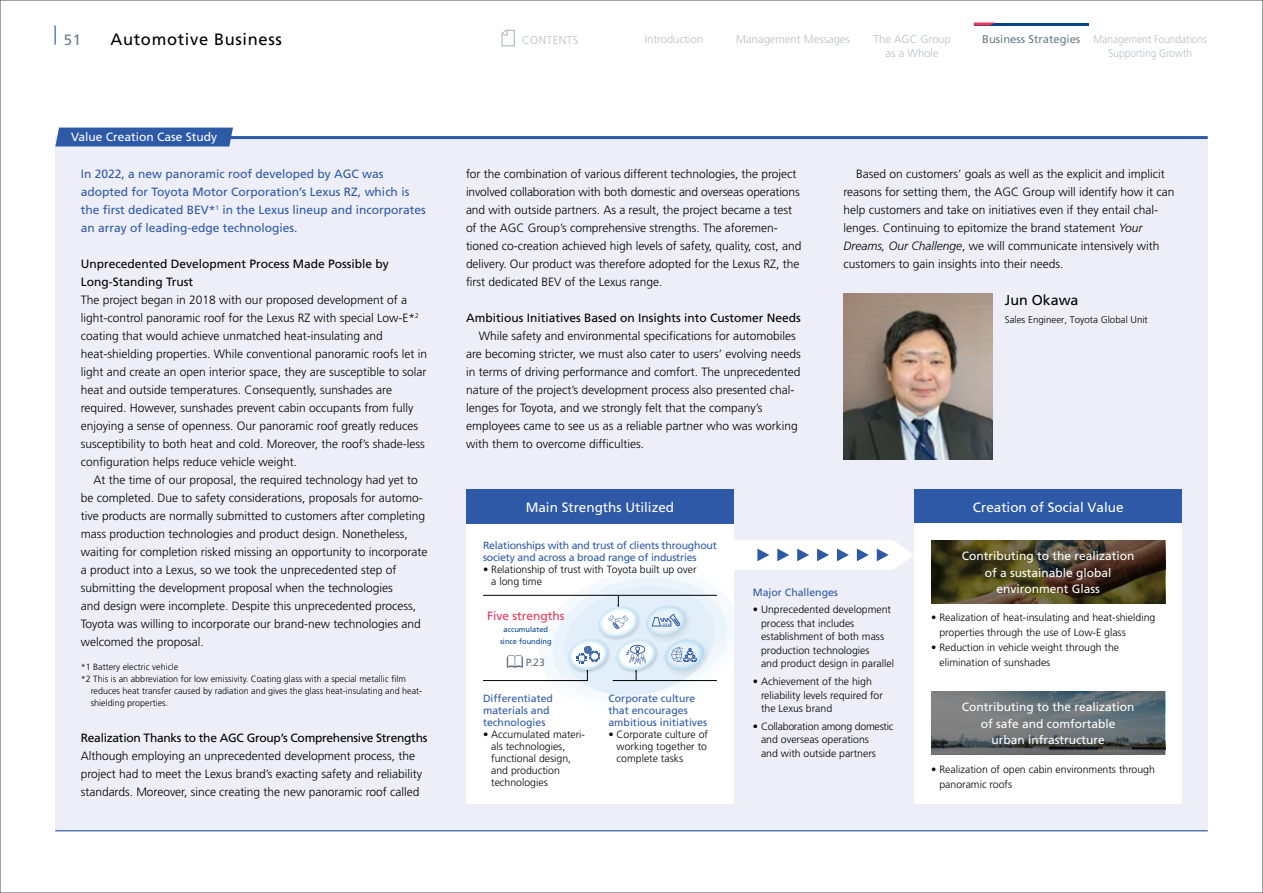
<style>
.page{position:relative;width:1263px;height:893px;background:#fff}
.page>*{position:absolute;margin:0;border:0;box-sizing:border-box;transform-origin:0 0}
.t1{font:16.5px "Frutiger LT Std";letter-spacing:.04em;color:#000}
.t2{font:15px "Frutiger LT Std";color:#6b7d87}
.t3{font:14.25px "Frutiger LT Std";color:#000}
.t4{font:13.5px "Frutiger LT Std";color:#fff}
.t5{font:300 12px/18px "Frutiger LT Std";color:#000}
.t6{font:12px/18px "Frutiger LT Std";color:#2e59a7}
.t7{font:12px/16.5px "Frutiger LT Std";color:#fff;text-align:center}
.t8{font:12px/18px "Frutiger LT Std";color:#000}
.t9{font:12px "Frutiger LT Std";letter-spacing:-.02em;color:#000}
.t10{font:12px "Frutiger LT Std";color:#e73656}
.t11{font:300 11.25px/13.5px "Frutiger LT Std";color:#b5c1c8;scale:.9 1}
.t12{font:300 11.25px/13.5px "Frutiger LT Std";color:#b5c1c8;text-align:center}
.t13{font:300 11.25px "Frutiger LT Std";letter-spacing:.04em;color:#b5c1c8}
.t14{font:300 10.5px/13.5px "Frutiger LT Std";color:#000}
.t15{font:10.5px/12px "Frutiger LT Std";color:#2e59a7}
.t16{font:10.5px/12px "Frutiger LT Std";letter-spacing:-.02em;color:#2e59a7}
.t17{font:10.5px "Frutiger LT Std";color:#62747e}
.t18{font:300 9.75px "Frutiger LT Std";color:#000}
.t19{font:300 9px "Frutiger LT Std";color:#000}
.t20{font:7.5px/12px "Frutiger LT Std";color:#00428e;text-align:center}
.s1{font-weight:400;color:#6b7d87}
.s2{font-style:italic}
</style>
<div class="page">
<div style="left:55px;top:136px;width:1153px;height:695px;background:#edeef7"></div>
<hr style="left:221px;top:136px;width:987px;height:3px;background:#2e59a7">
<hr style="left:55px;top:830px;width:1153px;height:1px;background:#2e59a7">
<div style="left:914px;top:489px;width:268px;height:34px;background:#2e59a7"></div>
<div style="left:914px;top:523px;width:268px;height:281px;background:#fff"></div>
<img style="left:843px;top:293px;width:149px;height:166px">
<div style="left:55px;top:128px;width:178px;height:18px;background:#2e59a7"></div>
<svg style="left:55px;top:26px;width:1px;height:19px"></svg>
<hr style="left:974px;top:23px;width:115px;height:3px;background:#00428e">
<svg style="left:974px;top:23px;width:20px;height:3px"></svg>
<svg style="left:501px;top:29px;width:14px;height:18px"></svg>
<div style="left:466px;top:523px;width:268px;height:281px;background:#fff"></div>
<div style="left:466px;top:489px;width:268px;height:34px;background:#2e59a7"></div>
<img style="left:931px;top:540px;width:234px;height:64px">
<img style="left:931px;top:691px;width:234px;height:64px">
<svg style="left:483px;top:540px;width:431px;height:156px"></svg>
<h1 class="t1" style="left:111px;top:30px;width:173px">Automotive Business</h1>
<p class="t13" style="left:522px;top:34px;width:58px">CONTENTS</p>
<p class="t12" style="left:645px;top:33px;width:60px">Introduction</p>
<p class="t12" style="left:736px;top:33px;width:115px">Management Messages</p>
<p class="t2" style="left:64px;top:31px;width:19px">51</p>
<p class="t12" style="left:873px;top:33px;width:79px">The AGC Group as a Whole</p>
<p class="t11" style="left:1108px;top:33px;width:111px;text-indent:-126px"><span class="s1">Business Strategies</span> Management Foundations<br>Supporting Growth</p>
<p class="t7" style="left:71px;top:128px;width:148px">Value Creation Case Study</p>
<p class="t6" style="left:81px;top:165px;width:347px">In 2022, a new panoramic roof developed by AGC was adopted for Toyota Motor Corporation’s Lexus RZ, which is the first dedicated BEV*<sup>1</sup> in the Lexus lineup and incorporates an array of leading-edge technologies.</p>
<p class="t8" style="left:81px;top:255px;width:310px">Unprecedented Development Process Made Possible by<br>Long-Standing Trust</p>
<p class="t5" style="left:81px;top:291px;width:348px">The project began in 2018 with our proposed development of a light-control panoramic roof for the Lexus RZ with special Low-E*<sup>2 </sup>coating that would achieve unmatched heat-insulating and heat-shielding properties. While conventional panoramic roofs let in light and create an open interior space, they are susceptible to solar heat and outside temperatures. Consequently, sunshades are required. However, sunshades prevent cabin occupants from fully enjoying a sense of openness. Our panoramic roof greatly reduces susceptibility to both heat and cold. Moreover, the roof’s shade-less configuration helps reduce vehicle weight.</p>
<p class="t5" style="left:81px;top:471px;width:348px;text-indent:13px">At the time of our proposal, the required technology had yet to be completed. Due to safety considerations, proposals for automo&shy;tive products are normally submitted to customers after completing mass production technologies and product design. Nonetheless, waiting for completion risked missing an opportunity to incorporate a product into a Lexus, so we took the unprecedented step of submitting the development proposal when the technologies<br>and design were incomplete. Despite this unprecedented process, Toyota was willing to incorporate our brand-new technologies and welcomed the proposal.</p>
<p class="t19" style="left:81px;top:662px;width:99px">*1 Battery electric vehicle</p>
<p class="t19" style="left:81px;top:674px;width:327px">*2 This is an abbreviation for low emissivity. Coating glass with a special metallic film</p>
<p class="t19" style="left:91px;top:686px;width:333px">reduces heat transfer caused by radiation and gives the glass heat-insulating and heat-</p>
<p class="t19" style="left:91px;top:698px;width:79px">shielding properties.</p>
<p class="t9" style="left:81px;top:731px;width:348px">Realization Thanks to the AGC Group’s Comprehensive Strengths</p>
<p class="t5" style="left:81px;top:747px;width:343px">Although employing an unprecedented development process, the project had to meet the Lexus brand’s exacting safety and reliability standards. Moreover, since creating the new panoramic roof called</p>
<p class="t5" style="left:466px;top:165px;width:337px">for the combination of various different technologies, the project involved collaboration with both domestic and overseas operations and with outside partners. As a result, the project became a test of the AGC Group’s comprehensive strengths. The aforemen&shy;tioned co-creation achieved high levels of safety, quality, cost, and delivery. Our product was therefore adopted for the Lexus RZ, the first dedicated BEV of the Lexus range.</p>
<p class="t8" style="left:466px;top:309px;width:336px">Ambitious Initiatives Based on Insights into Customer Needs</p>
<p class="t5" style="left:466px;top:327px;width:336px;text-indent:13px">While safety and environmental specifications for automobiles are becoming stricter, we must also cater to users’ evolving needs in terms of driving performance and comfort. The unprecedented nature of the project’s development process also presented chal&shy;lenges for Toyota, and we strongly felt that the company’s employees came to see us as a reliable partner who was working with them to overcome difficulties.</p>
<p class="t4" style="left:526px;top:499px;width:150px">Main Strengths Utilized</p>
<p class="t5" style="left:843px;top:165px;width:332px;text-indent:13px">Based on customers’ goals as well as the explicit and implicit reasons for setting them, the AGC Group will identify how it can help customers and take on initiatives even if they entail chal&shy;lenges. Continuing to epitomize the brand statement <span class="s2">Your Dreams, Our Challenge</span>, we will communicate intensively with customers to gain insights into their needs.</p>
<p class="t3" style="left:1005px;top:292px;width:75px">Jun Okawa</p>
<p class="t18" style="left:1005px;top:314px;width:145px">Sales Engineer, Toyota Global Unit</p>
<p class="t4" style="left:973px;top:499px;width:152px">Creation of Social Value</p>
<p class="t16" style="left:483px;top:539px;width:235px">Relationships with and trust of clients throughout society and across a broad range of industries</p>
<p class="t14" style="left:491px;top:563px;width:207px;line-height:12px;text-indent:-8px">• Relationship of trust with Toyota built up over a long time</p>
<p class="t10" style="left:487px;top:608px;width:79px">Five strengths</p>
<p class="t20" style="left:500px;top:623px;width:53px">accumulated since founding</p>
<p class="t17" style="left:526px;top:656px;width:21px">P.23</p>
<p class="t15" style="left:483px;top:692px;width:72px">Differentiated materials and technologies</p>
<p class="t14" style="left:491px;top:728px;width:95px;line-height:12px;text-indent:-8px">• Accumulated materi&shy;als technologies, functional design, and production technologies</p>
<p class="t15" style="left:608px;top:692px;width:100px">Corporate culture that encourages ambitious initiatives</p>
<p class="t14" style="left:617px;top:728px;width:93px;line-height:12px;text-align:justify;text-indent:-8px">• Corporate culture of working together to complete tasks</p>
<p class="t15" style="left:753px;top:586px;width:87px">Major Challenges</p>
<p class="t14" style="left:761px;top:603px;width:135px;text-indent:-8px">• Unprecedented development process that includes establishment of both mass production technologies<br>and product design in parallel</p>
<p class="t14" style="left:761px;top:675px;width:123px;text-indent:-8px">• Achievement of the high reliability levels required for the Lexus brand</p>
<p class="t14" style="left:761px;top:720px;width:134px;text-indent:-8px">• Collaboration among domestic and overseas operations<br>and with outside partners</p>
<p class="t7" style="left:962px;top:548px;width:174px">Contributing to the realization of a sustainable global environment Glass</p>
<p class="t14" style="left:939px;top:610px;width:217px;line-height:15px;text-indent:-8px">• Realization of heat-insulating and heat-shielding properties through the use of Low-E glass</p>
<p class="t14" style="left:939px;top:640px;width:181px;line-height:15px;text-indent:-8px">• Reduction in vehicle weight through the elimination of sunshades</p>
<p class="t7" style="left:962px;top:699px;width:174px">Contributing to the realization of safe and comfortable<br>urban infrastructure</p>
<p class="t14" style="left:939px;top:762px;width:217px;line-height:15px;text-indent:-8px">• Realization of open cabin environments through panoramic roofs</p>
</div>
